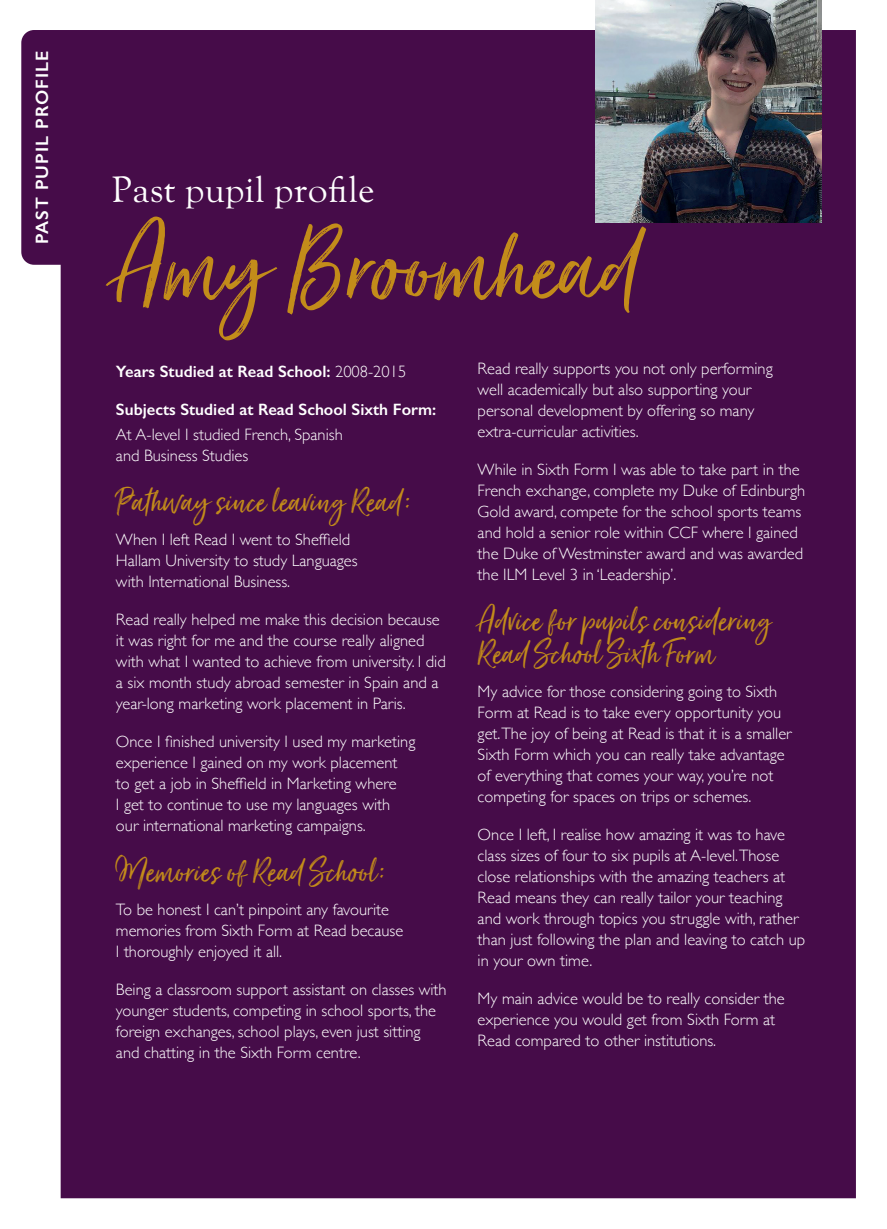
<style>
.page{position:relative;width:887px;height:1229px;background:#fff}
.page>*{position:absolute;margin:0;border:0;box-sizing:border-box;transform-origin:0 0}
.t1{font:127.5px "Just Lovely";color:#c38c1a}
.t2{font:42px/33px "Just Lovely";color:#c38c1a}
.t3{font:36px "LTC Goudy Oldstyle Pro";color:#fff}
.t4{font:600 18px "Gill Sans";letter-spacing:.06em;color:#fff}
.t5{font:300 16.5px/21px "Gill Sans";color:#fff}
.t6{font:600 16.5px "Gill Sans";color:#fff}
.s1{font-weight:300}
</style>
<div class="page">
<div style="left:21px;top:30px;width:834px;height:1168px;background:#460c49"></div>
<img style="left:595px;top:0;width:226px;height:222px">
<p class="t4" style="left:31px;top:244px;width:195px;rotate:-90deg">PAST PUPIL PROFILE</p>
<h3 class="t3" style="left:112px;top:169px;width:264px">Past pupil profile</h3>
<h1 class="t1" style="left:112px;top:189px;width:530px">Amy Broomhead</h1>
<p class="t6" style="left:116px;top:361px;width:292px">Years Studied at Read School: <span class="s1">2008-2015</span></p>
<p class="t6" style="left:116px;top:399px;width:321px">Subjects Studied at Read School Sixth Form:</p>
<p class="t5" style="left:116px;top:423px;width:228px">At A-level I studied French, Spanish and Business Studies</p>
<h2 class="t2" style="left:116px;top:487px;width:299px">Pathway since leaving Read:</h2>
<p class="t5" style="left:116px;top:528px;width:243px">When I left Read I went to Sheffield<br>Hallam University to study Languages with International Business.</p>
<p class="t5" style="left:116px;top:608px;width:331px">Read really helped me make this decision because it was right for me and the course really aligned with what I wanted to achieve from university. I did a six month study abroad semester in Spain and a year-long marketing work placement in Paris.</p>
<p class="t5" style="left:116px;top:730px;width:301px">Once I finished university I used my marketing experience I gained on my work placement to get a job in Sheffield in Marketing where<br>I get to continue to use my languages with our international marketing campaigns.</p>
<h2 class="t2" style="left:116px;top:857px;width:273px">Memories of Read School:</h2>
<p class="t5" style="left:116px;top:898px;width:289px">To be honest I can’t pinpoint any favourite memories from Sixth Form at Read because<br>I thoroughly enjoyed it all.</p>
<p class="t5" style="left:116px;top:978px;width:332px">Being a classroom support assistant on classes with younger students, competing in school sports, the foreign exchanges, school plays, even just sitting and chatting in the Sixth Form centre.</p>
<p class="t5" style="left:477px;top:357px;width:296px">Read really supports you not only performing well academically but also supporting your personal development by offering so many extra-curricular activities.</p>
<p class="t5" style="left:477px;top:458px;width:329px">While in Sixth Form I was able to take part in the French exchange, complete my Duke of Edinburgh Gold award, compete for the school sports teams and hold a senior role within CCF where I gained the Duke of Westminster award and was awarded the ILM Level 3 in ‘Leadership’.</p>
<h2 class="t2" style="left:477px;top:606px;width:295px">Advice for pupils considering<br>Read School Sixth Form</h2>
<p class="t5" style="left:477px;top:680px;width:315px">My advice for those considering going to Sixth Form at Read is to take every opportunity you get.The joy of being at Read is that it is a smaller Sixth Form which you can really take advantage of everything that comes your way, you’re not competing for spaces on trips or schemes.</p>
<p class="t5" style="left:477px;top:823px;width:329px">Once I left, I realise how amazing it was to have class sizes of four to six pupils at A-level.Those close relationships with the amazing teachers at Read means they can really tailor your teaching and work through topics you struggle with, rather than just following the plan and leaving to catch up in your own time.</p>
<p class="t5" style="left:477px;top:987px;width:308px">My main advice would be to really consider the experience you would get from Sixth Form at<br>Read compared to other institutions.</p>
</div>
